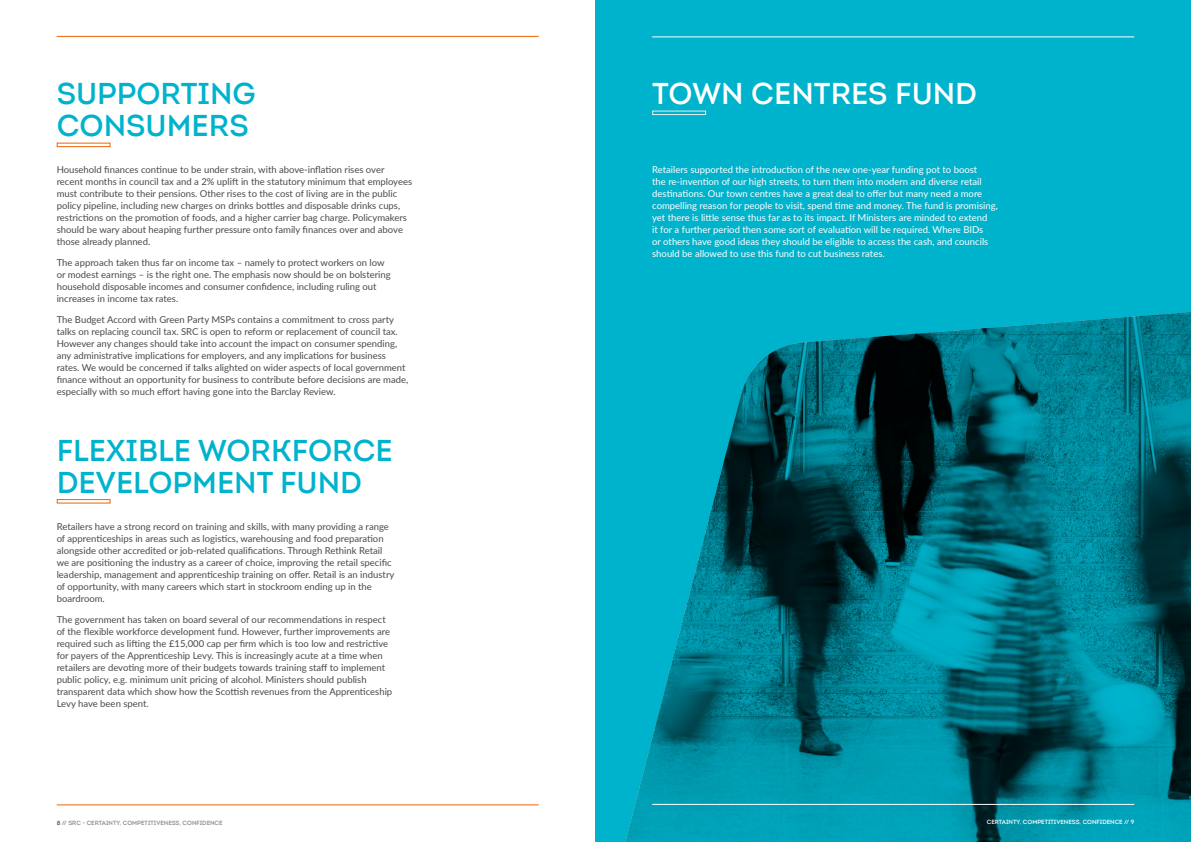
<style>
.page{position:relative;width:1191px;height:842px;background:#fff}
.page>*{position:absolute;margin:0;border:0;box-sizing:border-box;transform-origin:0 0}
.t1{font:30px/32px "Intro Semi Bold Caps";color:#00b3cc}
.t2{font:30px "Intro Semi Bold Caps";color:#fff}
.t3{font:9.5px/12px "Lato";color:#4a4948}
.t4{font:9.5px/12px "Lato";color:#fff}
.t5{font:6px "Intro Semi Bold Caps";color:#878786}
.t6{font:6px "Intro Semi Bold Caps";color:#fff}
.s1{color:#4a4948}
.s2{color:#7e7e7d}
</style>
<div class="page">
<div style="left:595px;top:0;width:596px;height:842px;background:#00b3cc"></div>
<div style="left:57px;top:143px;width:54px;height:4px;border:1px solid #ec6607"></div>
<div style="left:57px;top:499px;width:54px;height:5px;border:1px solid #ec6607"></div>
<div style="left:652px;top:111px;width:54px;height:4px;border:1px solid #ececec"></div>
<svg style="left:625px;top:312px;width:566px;height:530px"></svg>
<hr style="left:652px;top:37px;width:482px;height:1px;background:#fff">
<hr style="left:652px;top:804px;width:482px;height:1px;background:#fff">
<hr style="left:57px;top:36px;width:482px;height:1px;background:#ec6607">
<hr style="left:57px;top:805px;width:482px;height:1px;background:#ec6607">
<h1 class="t1" style="left:57px;top:77px;width:200px">SUPPORTING<br>CONSUMERS</h1>
<p class="t3" style="left:57px;top:164px;width:357px">Household finances continue to be under strain, with above-inflation rises over recent months in council tax and a 2% uplift in the statutory minimum that employees must contribute to their pensions. Other rises to the cost of living are in the public policy pipeline, including new charges on drinks bottles and disposable drinks cups, restrictions on the promotion of foods, and a higher carrier bag charge. Policymakers should be wary about heaping further pressure onto family finances over and above those already planned.</p>
<p class="t3" style="left:57px;top:256px;width:335px">The approach taken thus far on income tax – namely to protect workers on low or modest earnings – is the right one. The emphasis now should be on bolstering household disposable incomes and consumer confidence, including ruling out increases in income tax rates.</p>
<p class="t3" style="left:57px;top:313px;width:353px">The Budget Accord with Green Party MSPs contains a commitment to cross party talks on replacing council tax. SRC is open to reform or replacement of council tax.<br>However any changes should take into account the impact on consumer spending, any administrative implications for employers, and any implications for business rates. We would be concerned if talks alighted on wider aspects of local government finance without an opportunity for business to contribute before decisions are made, especially with so much effort having gone into the Barclay Review.</p>
<h1 class="t1" style="left:57px;top:435px;width:338px">FLEXIBLE WORKFORCE<br>DEVELOPMENT FUND</h1>
<p class="t3" style="left:57px;top:520px;width:339px">Retailers have a strong record on training and skills, with many providing a range of apprenticeships in areas such as logistics, warehousing and food preparation alongside other accredited or job-related qualifications. Through Rethink Retail we are positioning the industry as a career of choice, improving the retail specific leadership, management and apprenticeship training on offer. Retail is an industry of opportunity, with many careers which start in stockroom ending up in the boardroom.</p>
<p class="t3" style="left:57px;top:613px;width:337px">The government has taken on board several of our recommendations in respect of the flexible workforce development fund. However, further improvements are required such as lifting the £15,000 cap per firm which is too low and restrictive for payers of the Apprenticeship Levy. This is increasingly acute at a time when retailers are devoting more of their budgets towards training staff to implement public policy, e.g. minimum unit pricing of alcohol. Ministers should publish transparent data which show how the Scottish revenues from the Apprenticeship Levy have been spent.</p>
<h1 class="t2" style="left:652px;top:75px;width:326px">TOWN CENTRES FUND</h1>
<p class="t4" style="left:652px;top:164px;width:347px">Retailers supported the introduction of the new one-year funding pot to boost<br>the re-invention of our high streets, to turn them into modern and diverse retail destinations. Our town centres have a great deal to offer but many need a more compelling reason for people to visit, spend time and money. The fund is promising, yet there is little sense thus far as to its impact. If Ministers are minded to extend<br>it for a further period then some sort of evaluation will be required. Where BIDs<br>or others have good ideas they should be eligible to access the cash, and councils should be allowed to use this fund to cut business rates.</p>
<p class="t5" style="left:57px;top:819px;width:167px"><span class="s1">8</span> <span class="s2">//</span> SRC - CERTAINTY, COMPETITIVENESS, CONFIDENCE</p>
<p class="t6" style="left:986px;top:818px;width:149px">CERTAINTY, COMPETITIVENESS, CONFIDENCE // 9</p>
</div>
